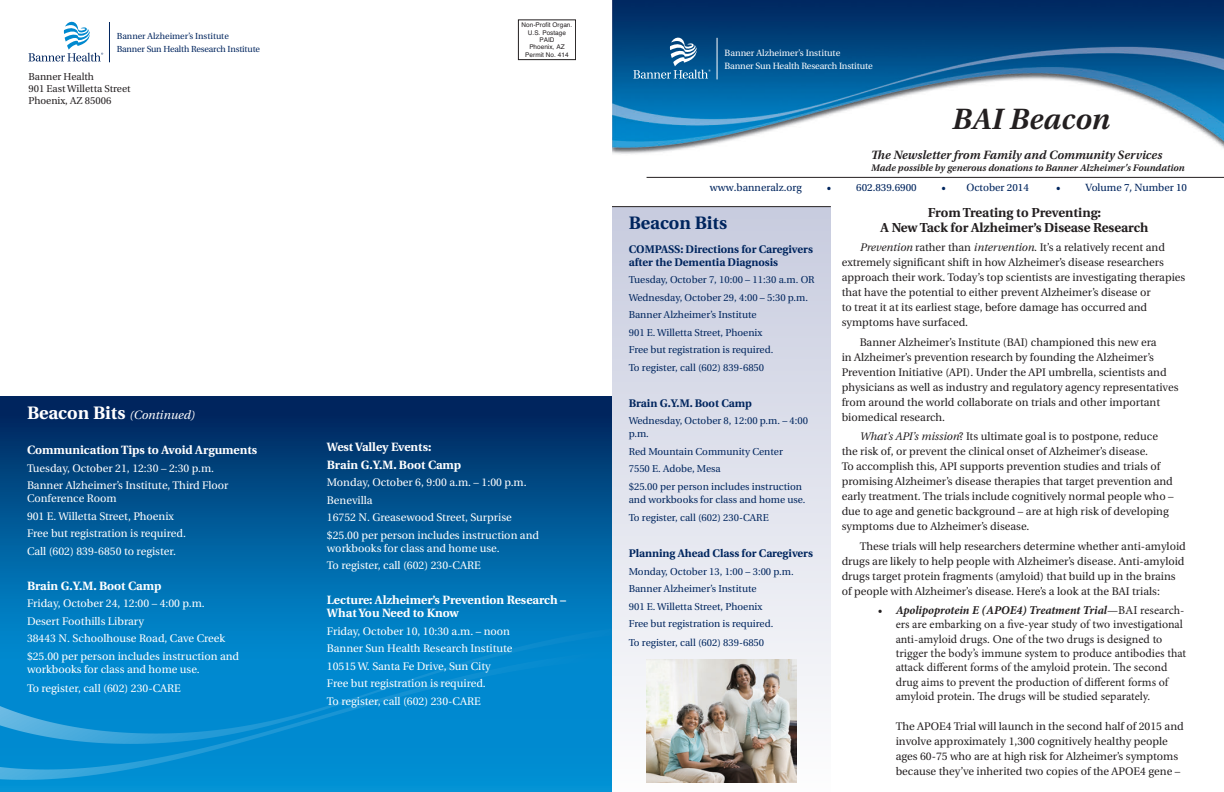
<style>
.page{position:relative;width:1224px;height:792px;background:#fff}
.page>*{position:absolute;margin:0;border:0;box-sizing:border-box;transform-origin:0 0}
.t1{font:italic 600 31px "Utopia Std";letter-spacing:.005em;color:#231f20}
.t2{font:700 18px "Utopia";color:#00255e}
.t3{font:700 13px/15px "Utopia";color:#231f20;text-align:center}
.t4{font:italic 600 12.7px "Utopia Std";color:#231f20}
.t5{font:12px/14.4px "Minion Pro";color:#231f20}
.t6{font:700 12px/17.5px "Utopia";color:#fff}
.t7{font:italic 12px "Utopia";color:#fff}
.t8{font:11px/15px "Utopia";color:#231f20}
.t9{font:11px/17.5px "Utopia";color:#fff}
.t10{font:700 11px/13px "Utopia";color:#00255e}
.t11{font:11px "Utopia Std";color:#00255e}
.t12{font:10px/17.5px "Utopia";color:#00255e}
.t13{font:italic 600 10px "Utopia Std";color:#231f20}
.t14{font:10px/12px "Utopia";color:#231f20}
.t15{font:9.1px/13.6px "Utopia";letter-spacing:-.015em;color:#fff}
.t16{font:8.8px/13.1px "Utopia";letter-spacing:-.015em;color:#00255e}
.t17{font:6.4px/7.3px "Helvetica";color:#231f20;text-align:center}
.s1{font-weight:700;font-style:normal;font-size:18px}
.s2{font-style:italic}
.s3{font-weight:700;font-style:italic}
</style>
<div class="page">
<div style="left:612px;top:207px;width:219px;height:585px;background:linear-gradient(to bottom,#c9cde0,#fbfbfa)"></div>
<img style="left:612px;top:0;width:612px;height:178px">
<div style="left:518px;top:19px;width:58px;height:41px;border:1px solid #231f20"></div>
<hr style="left:647px;top:177px;width:577px;height:1px;background:#231f20">
<svg style="left:0;top:396px;width:612px;height:134px;background:#003e78"></svg>
<img style="left:0;top:530px;width:612px;height:262px">
<hr style="left:612px;top:206px;width:219px;height:1px;background:#231f20">
<svg style="left:633px;top:35px;width:78px;height:44px;background:#246699"></svg>
<hr style="left:717px;top:38px;width:1px;height:41px;background:#fff">
<svg style="left:28px;top:21px;width:75px;height:41px"></svg>
<hr style="left:109px;top:22px;width:1px;height:40px;background:#00255e">
<img style="left:647px;top:659px;width:149px;height:124px">
<p class="t16" style="left:117px;top:30px;width:145px">Banner Alzheimer’s Institute<br>Banner Sun Health Research Institute</p>
<p class="t14" style="left:28px;top:71px;width:104px">Banner Health<br>901 East Willetta Street<br>Phoenix, AZ 85006</p>
<p class="t7" style="left:27px;top:409px;width:169px"><span class="s1">Beacon Bits</span> (Continued)</p>
<p class="t6" style="left:27px;top:442px;width:232px">Communication Tips to Avoid Arguments</p>
<p class="t9" style="left:27px;top:459px;width:203px">Tuesday, October 21, 12:30 – 2:30 p.m.<br>Banner Alzheimer’s Institute, Third Floor</p>
<p class="t9" style="left:27px;top:490px;width:161px">Conference Room<br>901 E. Willetta Street, Phoenix<br>Free but registration is required.<br>Call (602) 839-6850 to register.</p>
<p class="t6" style="left:27px;top:577px;width:136px">Brain G.Y.M. Boot Camp</p>
<p class="t9" style="left:27px;top:595px;width:214px">Friday, October 24, 12:00 – 4:00 p.m.<br>Desert Foothills Library<br>38443 N. Schoolhouse Road, Cave Creek $25.00 per person includes instruction and</p>
<p class="t9" style="left:27px;top:660px;width:174px;line-height:19.5px">workbooks for class and home use.<br>To register, call (602) 230-CARE</p>
<p class="t17" style="left:522px;top:21px;width:52px">Non-Profit Organ.<br>U.S. Postage<br>PAID<br>Phoenix, AZ<br>Permit No. 414</p>
<p class="t6" style="left:327px;top:438px;width:136px">West Valley Events:<br>Brain G.Y.M. Boot Camp</p>
<p class="t9" style="left:327px;top:474px;width:214px">Monday, October 6, 9:00 a.m. – 1:00 p.m.<br>Benevilla<br>16752 N. Greasewood Street, Surprise $25.00 per person includes instruction and</p>
<p class="t9" style="left:327px;top:539px;width:174px">workbooks for class and home use.<br>To register, call (602) 230-CARE</p>
<p class="t6" style="left:327px;top:593px;width:241px;line-height:13px">Lecture: Alzheimer’s Prevention Research –<br>What You Need to Know</p>
<p class="t9" style="left:327px;top:622px;width:187px">Friday, October 10, 10:30 a.m. – noon Banner Sun Health Research Institute 10515 W. Santa Fe Drive, Sun City Free but registration is required.<br>To register, call (602) 230-CARE</p>
<p class="t15" style="left:725px;top:46px;width:150px">Banner Alzheimer’s Institute<br>Banner Sun Health Research Institute</p>
<h1 class="t1" style="left:952px;top:101px;width:160px">BAI Beacon</h1>
<p class="t4" style="left:871px;top:148px;width:293px">The Newsletter from Family and Community Services</p>
<p class="t13" style="left:871px;top:162px;width:315px">Made possible by generous donations to Banner Alzheimer’s Foundation</p>
<p class="t11" style="left:710px;top:182px;width:93px">www.banneralz.org</p>
<p class="t11" style="left:827px;top:182px;width:91px">• 602.839.6900</p>
<p class="t11" style="left:942px;top:182px;width:89px">• October 2014</p>
<p class="t11" style="left:1056px;top:182px;width:133px">• Volume 7, Number 10</p>
<h2 class="t2" style="left:629px;top:212px;width:100px">Beacon Bits</h2>
<p class="t10" style="left:629px;top:243px;width:186px">COMPASS: Directions for Caregivers after the Dementia Diagnosis</p>
<p class="t12" style="left:629px;top:271px;width:187px">Tuesday, October 7, 10:00 – 11:30 a.m. OR Wednesday, October 29, 4:00 – 5:30 p.m.<br>Banner Alzheimer’s Institute<br>901 E. Willetta Street, Phoenix<br>Free but registration is required.<br>To register, call (602) 839-6850</p>
<p class="t10" style="left:629px;top:397px;width:125px">Brain G.Y.M. Boot Camp</p>
<p class="t12" style="left:629px;top:415px;width:181px;line-height:13px">Wednesday, October 8, 12:00 p.m. – 4:00 p.m.</p>
<p class="t12" style="left:629px;top:443px;width:175px">Red Mountain Community Center<br>7550 E. Adobe, Mesa<br>$25.00 per person includes instruction</p>
<p class="t12" style="left:629px;top:490px;width:178px;line-height:18.5px">and workbooks for class and home use.<br>To register, call (602) 230-CARE</p>
<p class="t10" style="left:629px;top:547px;width:186px">Planning Ahead Class for Caregivers</p>
<p class="t12" style="left:629px;top:563px;width:166px">Monday, October 13, 1:00 – 3:00 p.m.<br>Banner Alzheimer’s Institute<br>901 E. Willetta Street, Phoenix<br>Free but registration is required.</p>
<p class="t12" style="left:629px;top:634px;width:137px">To register, call (602) 839-6850</p>
<p class="t3" style="left:881px;top:205px;width:269px">From Treating to Preventing:<br>A New Tack for Alzheimer’s Disease Research</p>
<p class="t8" style="left:842px;top:240px;width:345px;text-indent:18px"><span class="s2">Prevention</span> rather than <span class="s2">intervention</span>. It’s a relatively recent and extremely significant shift in how Alzheimer’s disease researchers approach their work. Today’s top scientists are investigating therapies that have the potential to either prevent Alzheimer’s disease or<br>to treat it at its earliest stage, before damage has occurred and symptoms have surfaced.</p>
<p class="t8" style="left:842px;top:335px;width:338px;text-indent:18px">Banner Alzheimer’s Institute (BAI) championed this new era<br>in Alzheimer’s prevention research by founding the Alzheimer’s Prevention Initiative (API). Under the API umbrella, scientists and physicians as well as industry and regulatory agency representatives from around the world collaborate on trials and other important biomedical research.</p>
<p class="t8" style="left:842px;top:429px;width:333px;text-indent:18px"><span class="s2">What’s API’s mission</span>? Its ultimate goal is to postpone, reduce the risk of, or prevent the clinical onset of Alzheimer’s disease.<br>To accomplish this, API supports prevention studies and trials of promising Alzheimer’s disease therapies that target prevention and early treatment. The trials include cognitively normal people who – due to age and genetic background – are at high risk of developing symptoms due to Alzheimer’s disease.</p>
<p class="t8" style="left:842px;top:539px;width:346px;text-indent:18px">These trials will help researchers determine whether anti-amyloid drugs are likely to help people with Alzheimer’s disease. Anti-amyloid drugs target protein fragments (amyloid) that build up in the brains of people with Alzheimer’s disease. Here’s a look at the BAI trials:</p>
<p class="t5" style="left:896px;top:603px;width:292px;text-indent:-18px"><span class="s3">• Apolipoprotein E (APOE4) Treatment Trial</span>—BAI research&shy;ers are embarking on a five-year study of two investigational anti-amyloid drugs. One of the two drugs is designed to trigger the body’s immune system to produce antibodies that attack different forms of the amyloid protein. The second drug aims to prevent the production of different forms of amyloid protein. The drugs will be studied separately.</p>
<p class="t8" style="left:896px;top:719px;width:290px">The APOE4 Trial will launch in the second half of 2015 and involve approximately 1,300 cognitively healthy people ages 60-75 who are at high risk for Alzheimer’s symptoms because they’ve inherited two copies of the APOE4 gene –</p>
</div>
